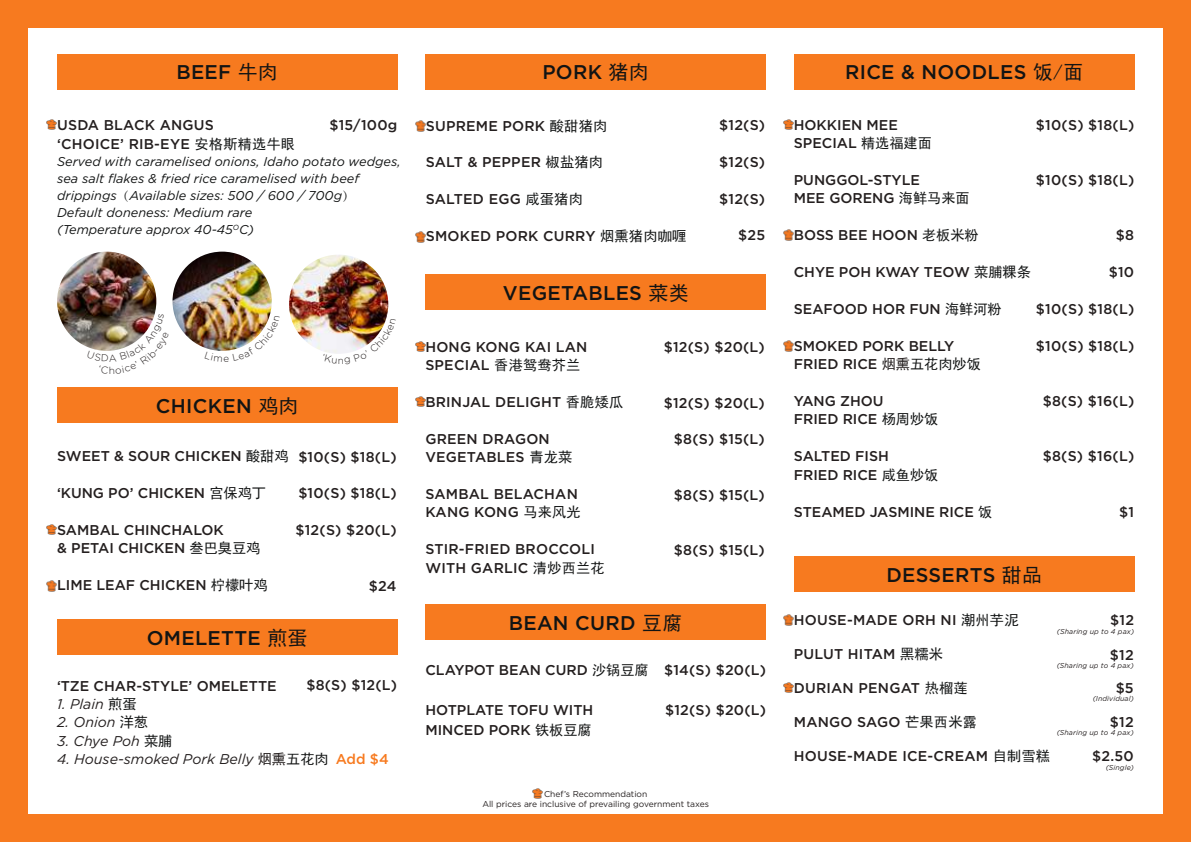
<style>
.page{position:relative;width:1191px;height:842px;background:#f77a1f}
.page>*{position:absolute;margin:0;border:0;box-sizing:border-box;transform-origin:0 0}
.t1{font:500 19.8px "Gotham";letter-spacing:.015em;color:#121414}
.t2{font:500 14.2px/18.4px "Gotham";color:#241f1f}
.t3{font:italic 14.2px "Gotham";color:#241f1f}
.t4{font:italic 12.8px/17px "Gotham";color:#121414}
.t5{font:300 9.9px "Gotham";color:#241f1f}
.t6{font:8.5px/10.2px "Gotham";color:#241f1f;text-align:center}
.t7{font:italic 7.1px "Gotham";letter-spacing:.015em;color:#241f1f}
.s1{font-family:"Sim Hei";font-weight:400}
.s2{font-family:"Sim Hei";font-weight:400;color:#121414}
.s3{font-family:"Adobe Song Std";font-weight:300;font-style:normal}
.s4{font-family:"Sim Hei";font-style:normal;color:#121414}
.s5{font-family:"Sim Hei";font-style:normal}
.s6{font-weight:500;font-style:normal;color:#f77a1f}
</style>
<div class="page">
<div style="left:29px;top:28px;width:1133px;height:786px;background:#fff"></div>
<div style="left:57px;top:54px;width:340px;height:36px;background:#f77a1f"></div>
<div style="left:57px;top:387px;width:340px;height:36px;background:#f77a1f"></div>
<div style="left:425px;top:54px;width:340px;height:36px;background:#f77a1f"></div>
<img style="left:172px;top:252px;width:100px;height:99px;border-radius:50px">
<img style="left:289px;top:255px;width:99px;height:99px;border-radius:50px">
<img style="left:57px;top:252px;width:99px;height:99px;border-radius:50px">
<div style="left:425px;top:274px;width:341px;height:36px;background:#f77a1f"></div>
<div style="left:794px;top:54px;width:340px;height:36px;background:#f77a1f"></div>
<div style="left:794px;top:556px;width:340px;height:36px;background:#f77a1f"></div>
<div style="left:425px;top:604px;width:340px;height:36px;background:#f77a1f"></div>
<svg style="left:783px;top:119px;width:10px;height:11px"></svg>
<svg style="left:783px;top:230px;width:10px;height:11px"></svg>
<svg style="left:783px;top:341px;width:10px;height:10px"></svg>
<svg style="left:783px;top:614px;width:10px;height:11px"></svg>
<svg style="left:783px;top:682px;width:10px;height:11px"></svg>
<svg style="left:46px;top:524px;width:10px;height:11px"></svg>
<svg style="left:46px;top:580px;width:10px;height:11px"></svg>
<svg style="left:415px;top:396px;width:10px;height:11px"></svg>
<svg style="left:532px;top:788px;width:10px;height:11px"></svg>
<svg style="left:415px;top:341px;width:10px;height:11px"></svg>
<svg style="left:415px;top:120px;width:10px;height:11px"></svg>
<svg style="left:46px;top:119px;width:10px;height:11px"></svg>
<svg style="left:415px;top:231px;width:10px;height:11px"></svg>
<div style="left:57px;top:619px;width:340px;height:36px;background:#f77a1f"></div>
<img style="left:205px;top:316px;width:65px;height:35px">
<img style="left:344px;top:318px;width:43px;height:36px">
<img style="left:87px;top:314px;width:68px;height:37px">
<h1 class="t1" style="left:176px;top:61px;width:103px">BEEF <span class="s1">牛肉</span></h1>
<p class="t2" style="left:57px;top:114px;width:239px;line-height:19.8px">USDA BLACK ANGUS<br>‘CHOICE’ RIB-EYE <span class="s2">安格斯精选牛眼</span></p>
<p class="t4" style="left:57px;top:153px;width:345px">Served with caramelised onions, Idaho potato wedges, sea salt flakes &amp; fried rice caramelised with beef drippings<span class="s3">（</span>Available sizes: 500 / 600 / 700g<span class="s3">）</span>Default doneness: Medium rare<br>(Temperature approx 40-45<sup>O</sup>C)</p>
<p class="t2" style="left:329px;top:116px;width:69px">$15/100g</p>
<p class="t5" style="left:109px;top:364px;width:8px">h</p>
<p class="t5" style="left:338px;top:354px;width:8px">n</p>
<h1 class="t1" style="left:156px;top:395px;width:144px">CHICKEN <span class="s1">鸡肉</span></h1>
<p class="t2" style="left:57px;top:447px;width:233px">SWEET &amp; SOUR CHICKEN <span class="s2">酸甜鸡</span></p>
<p class="t2" style="left:57px;top:483px;width:210px">‘KUNG PO’ CHICKEN <span class="s2">宫保鸡丁</span></p>
<p class="t2" style="left:57px;top:520px;width:205px">SAMBAL CHINCHALOK<br>&amp; PETAI CHICKEN <span class="s2">叁巴臭豆鸡</span></p>
<p class="t2" style="left:57px;top:576px;width:212px">LIME LEAF CHICKEN <span class="s2">柠檬叶鸡</span></p>
<p class="t2" style="left:298px;top:447px;width:100px">$10(S) $18(L)</p>
<p class="t2" style="left:298px;top:484px;width:100px">$10(S) $18(L)</p>
<p class="t2" style="left:295px;top:521px;width:103px">$12(S) $20(L)</p>
<p class="t2" style="left:369px;top:576px;width:29px">$24</p>
<h1 class="t1" style="left:147px;top:626px;width:162px">OMELETTE <span class="s1">煎蛋</span></h1>
<p class="t2" style="left:57px;top:676px;width:221px">‘TZE CHAR-STYLE’ OMELETTE</p>
<p class="t3" style="left:57px;top:695px;width:81px">1. Plain <span class="s4">煎蛋</span></p>
<p class="t3" style="left:57px;top:713px;width:92px">2. Onion <span class="s4">洋葱</span></p>
<p class="t3" style="left:57px;top:732px;width:117px">3. Chye Poh <span class="s4">菜脯</span></p>
<p class="t3" style="left:57px;top:750px;width:333px">4. House-smoked Pork Belly <span class="s5">烟熏</span><span class="s4">五花肉</span> <span class="s6">Add $4</span></p>
<p class="t2" style="left:306px;top:675px;width:92px">$8(S) $12(L)</p>
<h1 class="t1" style="left:542px;top:61px;width:108px">PORK <span class="s1">猪肉</span></h1>
<p class="t2" style="left:426px;top:116px;width:183px">SUPREME PORK <span class="s2">酸甜猪肉</span></p>
<p class="t2" style="left:426px;top:153px;width:179px">SALT &amp; PEPPER <span class="s2">椒盐猪肉</span></p>
<p class="t2" style="left:426px;top:190px;width:159px">SALTED EGG <span class="s2">咸蛋猪肉</span></p>
<p class="t2" style="left:426px;top:227px;width:262px">SMOKED PORK CURRY <span class="s2">烟熏猪肉咖喱</span></p>
<p class="t2" style="left:719px;top:115px;width:48px">$12(S)</p>
<p class="t2" style="left:719px;top:152px;width:48px">$12(S)</p>
<p class="t2" style="left:719px;top:189px;width:48px">$12(S)</p>
<p class="t2" style="left:738px;top:226px;width:29px">$25</p>
<h1 class="t1" style="left:503px;top:281px;width:187px">VEGETABLES <span class="s1">菜类</span></h1>
<p class="t2" style="left:425px;top:337px;width:164px">HONG KONG KAI LAN<br>SPECIAL <span class="s2">香港鸳鸯芥兰</span></p>
<p class="t2" style="left:425px;top:392px;width:199px">BRINJAL DELIGHT <span class="s2">香脆矮瓜</span></p>
<p class="t2" style="left:425px;top:429px;width:148px">GREEN DRAGON<br>VEGETABLES <span class="s2">青龙菜</span></p>
<p class="t2" style="left:425px;top:484px;width:157px">SAMBAL BELACHAN<br>KANG KONG <span class="s2">马来风光</span></p>
<p class="t2" style="left:425px;top:540px;width:181px">STIR-FRIED BROCCOLI<br>WITH GARLIC <span class="s2">清炒西兰花</span></p>
<p class="t2" style="left:664px;top:338px;width:103px">$12(S) $20(L)</p>
<p class="t2" style="left:664px;top:393px;width:103px">$12(S) $20(L)</p>
<p class="t2" style="left:674px;top:430px;width:92px">$8(S) $15(L)</p>
<p class="t2" style="left:674px;top:485px;width:92px">$8(S) $15(L)</p>
<p class="t2" style="left:674px;top:540px;width:92px">$8(S) $15(L)</p>
<h1 class="t1" style="left:509px;top:612px;width:175px">BEAN CURD <span class="s1">豆腐</span></h1>
<p class="t2" style="left:425px;top:661px;width:225px">CLAYPOT BEAN CURD <span class="s2">沙锅豆腐</span></p>
<p class="t2" style="left:425px;top:700px;width:169px;line-height:19.8px">HOTPLATE TOFU WITH<br>MINCED PORK <span class="s2">铁板豆腐</span></p>
<p class="t2" style="left:664px;top:660px;width:104px">$14(S) $20(L)</p>
<p class="t2" style="left:665px;top:700px;width:103px">$12(S) $20(L)</p>
<p class="t6" style="left:482px;top:788px;width:228px">Chef’s Recommendation<br>All prices are inclusive of prevailing government taxes</p>
<h1 class="t1" style="left:845px;top:61px;width:240px">RICE &amp; NOODLES <span class="s1">饭/面</span></h1>
<p class="t2" style="left:794px;top:115px;width:140px">HOKKIEN MEE<br>SPECIAL <span class="s2">精选福建面</span></p>
<p class="t2" style="left:794px;top:170px;width:177px">PUNGGOL-STYLE<br>MEE GORENG <span class="s2">海鲜马来面</span></p>
<p class="t2" style="left:794px;top:225px;width:186px">BOSS BEE HOON <span class="s2">老板米粉</span></p>
<p class="t2" style="left:794px;top:262px;width:239px">CHYE POH KWAY TEOW <span class="s2">菜脯粿条</span></p>
<p class="t2" style="left:794px;top:299px;width:209px">SEAFOOD HOR FUN <span class="s2">海鲜河粉</span></p>
<p class="t2" style="left:794px;top:336px;width:189px">SMOKED PORK BELLY<br>FRIED RICE <span class="s1">烟熏</span><span class="s2">五花肉炒饭</span></p>
<p class="t2" style="left:794px;top:391px;width:146px">YANG ZHOU<br>FRIED RICE <span class="s2">杨周炒饭</span></p>
<p class="t2" style="left:794px;top:447px;width:146px">SALTED FISH<br>FRIED RICE <span class="s2">咸鱼炒饭</span></p>
<p class="t2" style="left:794px;top:502px;width:200px">STEAMED JASMINE RICE <span class="s2">饭</span></p>
<p class="t2" style="left:1036px;top:115px;width:100px">$10(S) $18(L)</p>
<p class="t2" style="left:1036px;top:170px;width:100px">$10(S) $18(L)</p>
<p class="t2" style="left:1116px;top:225px;width:20px">$8</p>
<p class="t2" style="left:1108px;top:262px;width:27px">$10</p>
<p class="t2" style="left:1036px;top:299px;width:100px">$10(S) $18(L)</p>
<p class="t2" style="left:1036px;top:336px;width:100px">$10(S) $18(L)</p>
<p class="t2" style="left:1042px;top:391px;width:93px">$8(S) $16(L)</p>
<p class="t2" style="left:1042px;top:447px;width:93px">$8(S) $16(L)</p>
<p class="t2" style="left:1119px;top:502px;width:16px">$1</p>
<h1 class="t1" style="left:886px;top:564px;width:157px">DESSERTS <span class="s1">甜品</span></h1>
<p class="t2" style="left:794px;top:610px;width:226px">HOUSE-MADE ORH NI <span class="s2">潮州芋泥</span></p>
<p class="t2" style="left:794px;top:644px;width:151px">PULUT HITAM <span class="s2">黑糯米</span></p>
<p class="t2" style="left:794px;top:679px;width:175px">DURIAN PENGAT <span class="s2">热榴莲</span></p>
<p class="t2" style="left:794px;top:713px;width:185px">MANGO SAGO <span class="s2">芒果西米露</span></p>
<p class="t2" style="left:794px;top:747px;width:258px">HOUSE-MADE ICE-CREAM <span class="s2">自制雪糕</span></p>
<p class="t2" style="left:1110px;top:610px;width:25px">$12</p>
<p class="t7" style="left:1057px;top:627px;width:79px">(Sharing up to 4 pax)</p>
<p class="t2" style="left:1110px;top:645px;width:25px">$12</p>
<p class="t7" style="left:1056px;top:661px;width:79px">(Sharing up to 4 pax)</p>
<p class="t2" style="left:1115px;top:678px;width:20px">$5</p>
<p class="t7" style="left:1092px;top:694px;width:43px">(Individual)</p>
<p class="t2" style="left:1110px;top:712px;width:25px">$12</p>
<p class="t7" style="left:1056px;top:728px;width:79px">(Sharing up to 4 pax)</p>
<p class="t2" style="left:1092px;top:746px;width:43px">$2.50</p>
<p class="t7" style="left:1105px;top:762px;width:30px">(Single)</p>
</div>
